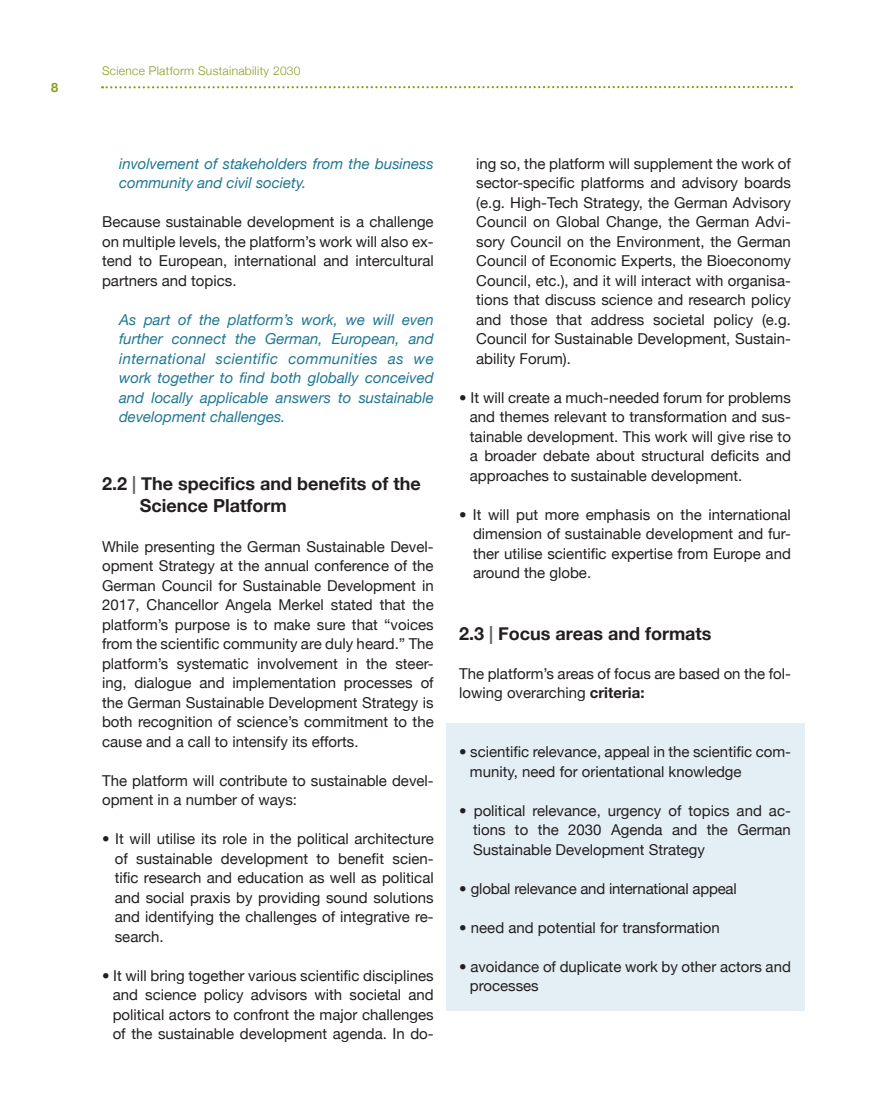
<style>
.page{position:relative;width:893px;height:1106px;background:#fff}
.page>*{position:absolute;margin:0;border:0;box-sizing:border-box;transform-origin:0 0}
.t1{font:700 18px/22.5px "Helvetica Neue";color:#231f20}
.t2{font:15px/19.5px "Helvetica Neue";color:#231f20;text-align:justify}
.t3{font:italic 15px/19.5px "Helvetica Neue";color:#1e7793}
.t4{font:700 12.75px "Helvetica Neue";color:#8b9b1c}
.t5{font:300 12px "Helvetica Neue";letter-spacing:.025em;color:#8b9b1c}
.s1{color:#636366}
.s2{font-weight:700}
</style>
<div class="page">
<div style="left:446px;top:723px;width:359px;height:287px;background:#e4eff5"></div>
<svg style="left:102px;top:86px;width:690px;height:2px"></svg>
<p class="t4" style="left:51px;top:80px;width:9px">8</p>
<p class="t5" style="left:102px;top:64px;width:200px">Science Platform Sustainability 2030</p>
<p class="t3" style="left:119px;top:153px;width:316px">involvement of stakeholders from the business community and civil society.</p>
<p class="t2" style="left:102px;top:212px;width:333px">Because sustainable development is a challenge on multiple levels, the platform’s work will also ex&shy;tend to European, international and intercultural partners and topics.</p>
<p class="t3" style="left:119px;top:309px;width:316px;text-align:justify">As part of the platform’s work, we will even further connect the German, European, and international scientific communities as we work together to find both globally conceived and locally applicable answers to sustainable development challenges.</p>
<p class="t1" style="left:140px;top:472px;width:282px;text-indent:-38px">2.2 <span class="s1">|</span> The specifics and benefits of the<br>Science Platform</p>
<p class="t2" style="left:102px;top:536px;width:333px">While presenting the German Sustainable Devel&shy;opment Strategy at the annual conference of the German Council for Sustainable Development in 2017, Chancellor Angela Merkel stated that the platform’s purpose is to make sure that “voices from the scientific community are duly heard.” The platform’s systematic involvement in the steer&shy;ing, dialogue and implementation processes of the German Sustainable Development Strategy is both recognition of science’s commitment to the cause and a call to intensify its efforts.</p>
<p class="t2" style="left:102px;top:770px;width:333px">The platform will contribute to sustainable devel&shy;opment in a number of ways:</p>
<p class="t2" style="left:115px;top:828px;width:320px;text-indent:-13px">• It will utilise its role in the political architecture of sustainable development to benefit scien&shy;tific research and education as well as political and social praxis by providing sound solutions and identifying the challenges of integrative re&shy;search.</p>
<p class="t2" style="left:113px;top:965px;width:323px;text-indent:-11px">• It will bring together various scientific disciplines and science policy advisors with societal and political actors to confront the major challenges of the sustainable development agenda. In do-</p>
<p class="t2" style="left:476px;top:153px;width:316px">ing so, the platform will supplement the work of sector-specific platforms and advisory boards (e.g. High-Tech Strategy, the German Advisory Council on Global Change, the German Advi&shy;sory Council on the Environment, the German Council of Economic Experts, the Bioeconomy Council, etc.), and it will interact with organisa&shy;tions that discuss science and research policy and those that address societal policy (e.g.<br>Council for Sustainable Development, Sustain&shy;ability Forum).</p>
<p class="t2" style="left:470px;top:387px;width:323px;text-indent:-11px">• It will create a much-needed forum for problems and themes relevant to transformation and sus&shy;tainable development. This work will give rise to a broader debate about structural deficits and approaches to sustainable development.</p>
<p class="t2" style="left:473px;top:504px;width:319px;text-indent:-14px">• It will put more emphasis on the international dimension of sustainable development and fur&shy;ther utilise scientific expertise from Europe and around the globe.</p>
<p class="t1" style="left:459px;top:622px;width:254px">2.3 <span class="s1">|</span> Focus areas and formats</p>
<p class="t2" style="left:459px;top:663px;width:333px">The platform’s areas of focus are based on the fol&shy;lowing overarching <span class="s2">criteria:</span></p>
<p class="t2" style="left:470px;top:741px;width:323px;text-indent:-11px">• scientific relevance, appeal in the scientific com&shy;munity, need for orientational knowledge</p>
<p class="t2" style="left:473px;top:800px;width:319px;text-indent:-14px">• political relevance, urgency of topics and ac&shy;tions to the 2030 Agenda and the German Sustainable Development Strategy</p>
<p class="t2" style="left:459px;top:878px;width:279px">• global relevance and international appeal</p>
<p class="t2" style="left:459px;top:917px;width:262px">• need and potential for transformation</p>
<p class="t2" style="left:470px;top:956px;width:322px;text-indent:-11px">• avoidance of duplicate work by other actors and processes</p>
</div>
